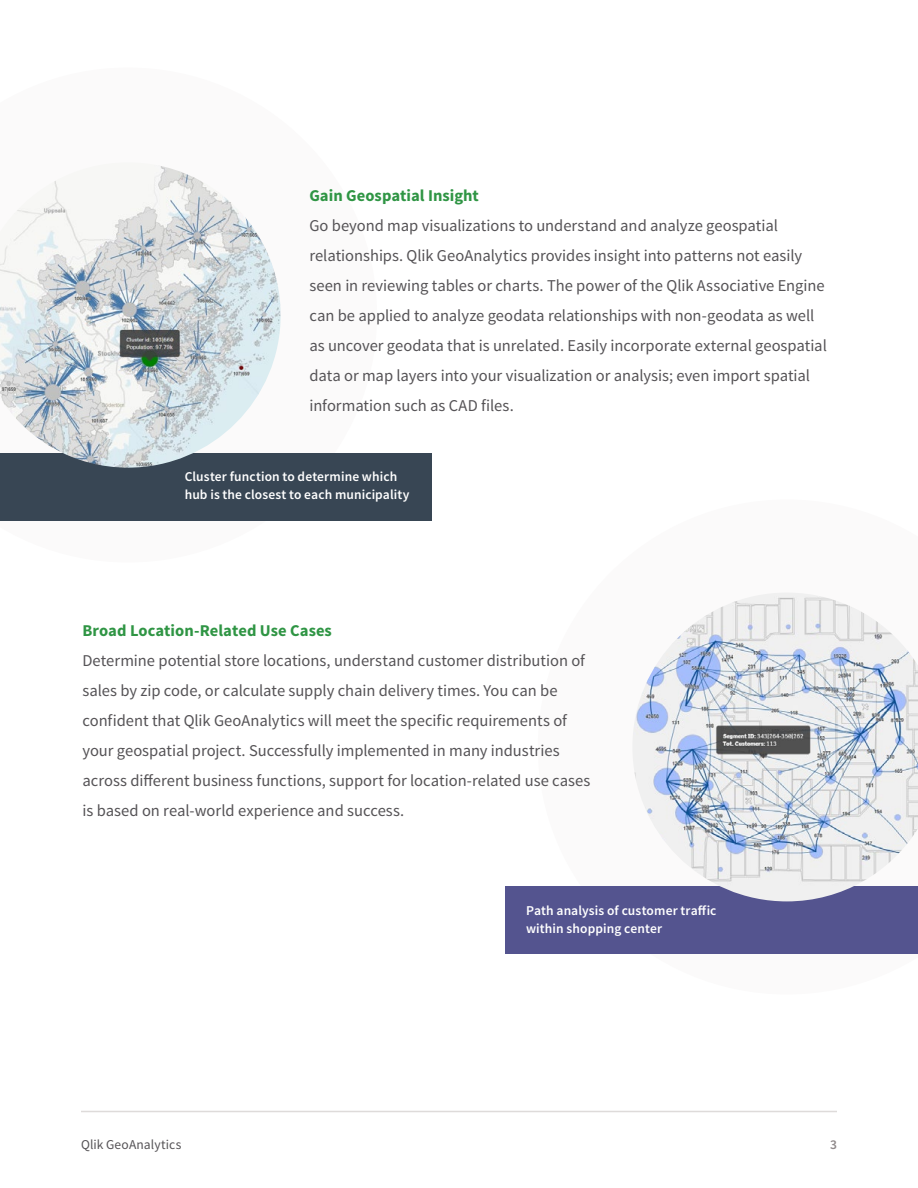
<style>
.page{position:relative;width:918px;height:1188px;background:#fff}
.page>*{position:absolute;margin:0;border:0;box-sizing:border-box;transform-origin:0 0}
.t1{font:16.5px/30px "Source Sans Pro";color:#555356}
.t2{font:700 16.5px "Source Sans Pro";color:#2f9544}
.t3{font:600 13.5px/18px "Source Sans Pro";letter-spacing:.01em;color:#fff}
.t4{font:13.5px "Source Sans Pro";letter-spacing:.01em;color:#555356}
.t5{font:600 13.5px "Source Sans Pro";color:#8f898a}
</style>
<div class="page">
<hr style="left:81px;top:1111px;width:756px;height:1px;background:#dedbda">
<div style="left:0;top:454px;width:432px;height:67px;background:#384654"></div>
<img style="left:0;top:165px;width:281px;height:303px">
<div style="left:505px;top:887px;width:413px;height:67px;background:#54548f"></div>
<img style="left:632px;top:593px;width:286px;height:308px">
<p class="t2" style="left:309px;top:185px;width:171px">Gain Geospatial Insight</p>
<p class="t1" style="left:309px;top:211px;width:519px">Go beyond map visualizations to understand and analyze geospatial relationships. Qlik GeoAnalytics provides insight into patterns not easily seen in reviewing tables or charts. The power of the Qlik Associative Engine can be applied to analyze geodata relationships with non-geodata as well as uncover geodata that is unrelated. Easily incorporate external geospatial data or map layers into your visualization or analysis; even import spatial information such as CAD files.</p>
<p class="t3" style="left:185px;top:468px;width:226px">Cluster function to determine which hub is the closest to each municipality</p>
<p class="t2" style="left:82px;top:620px;width:251px">Broad Location-Related Use Cases</p>
<p class="t1" style="left:82px;top:646px;width:510px">Determine potential store locations, understand customer distribution of sales by zip code, or calculate supply chain delivery times. You can be confident that Qlik GeoAnalytics will meet the specific requirements of your geospatial project. Successfully implemented in many industries across different business functions, support for location-related use cases is based on real-world experience and success.</p>
<p class="t3" style="left:526px;top:902px;width:192px">Path analysis of customer traffic within shopping center</p>
<p class="t4" style="left:81px;top:1136px;width:102px">Qlik GeoAnalytics</p>
<p class="t5" style="left:830px;top:1136px;width:8px">3</p>
</div>
